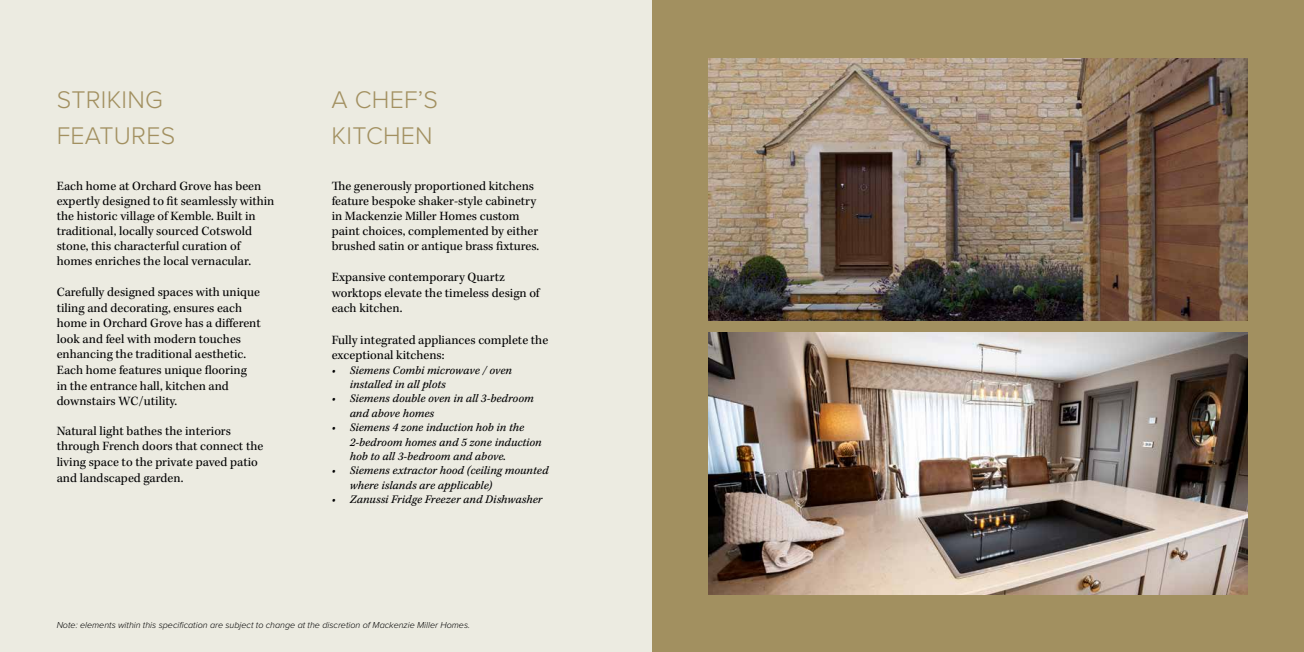
<style>
.page{position:relative;width:1304px;height:652px;background:#ecebe1}
.page>*{position:absolute;margin:0;border:0;box-sizing:border-box;transform-origin:0 0}
.t1{font:300 25px/36px "Proxima Nova";letter-spacing:.01em;color:#a29060}
.t2{font:13px/15.6px "Kepler Std";color:#020203}
.t3{font:12px/14.4px "Kepler Std It Capt";color:#020203}
.t4{font:italic 300 9px "Proxima Nova";color:#000}
</style>
<div class="page">
<div style="left:652px;top:0;width:652px;height:652px;background:#a29060"></div>
<img style="left:709px;top:332px;width:538px;height:263px">
<img style="left:709px;top:58px;width:538px;height:263px">
<h1 class="t1" style="left:57px;top:80px;width:120px">STRIKING<br>FEATURES</h1>
<h1 class="t1" style="left:332px;top:80px;width:108px">A CHEF’S<br>KITCHEN</h1>
<p class="t2" style="left:57px;top:179px;width:219px;line-height:15px">Each home at Orchard Grove has been expertly designed to fit seamlessly within the historic village of Kemble. Built in traditional, locally sourced Cotswold stone, this characterful curation of homes enriches the local vernacular.</p>
<p class="t2" style="left:57px;top:285px;width:206px">Carefully designed spaces with unique tiling and decorating, ensures each home in Orchard Grove has a different look and feel with modern touches enhancing the traditional aesthetic.<br>Each home features unique flooring in the entrance hall, kitchen and downstairs WC/utility.</p>
<p class="t2" style="left:57px;top:423px;width:208px">Natural light bathes the interiors through French doors that connect the living space to the private paved patio and landscaped garden.</p>
<p class="t2" style="left:332px;top:179px;width:209px;line-height:15px">The generously proportioned kitchens feature bespoke shaker-style cabinetry in Mackenzie Miller Homes custom paint choices, complemented by either brushed satin or antique brass fixtures.</p>
<p class="t2" style="left:332px;top:270px;width:210px">Expansive contemporary Quartz worktops elevate the timeless design of each kitchen.</p>
<p class="t2" style="left:332px;top:332px;width:218px">Fully integrated appliances complete the exceptional kitchens:</p>
<p class="t3" style="left:350px;top:363px;width:164px;text-indent:-18px">• Siemens Combi microwave / oven installed in all plots</p>
<p class="t3" style="left:350px;top:392px;width:186px;text-indent:-18px">• Siemens double oven in all 3-bedroom and above homes</p>
<p class="t3" style="left:350px;top:421px;width:194px;text-indent:-18px">• Siemens 4 zone induction hob in the<br>2-bedroom homes and 5 zone induction hob to all 3-bedroom and above.</p>
<p class="t3" style="left:350px;top:464px;width:200px;text-indent:-18px">• Siemens extractor hood (ceiling mounted where islands are applicable)</p>
<p class="t3" style="left:332px;top:493px;width:212px">• Zanussi Fridge Freezer and Dishwasher</p>
<p class="t4" style="left:57px;top:619px;width:415px">Note: elements within this specification are subject to change at the discretion of Mackenzie Miller Homes.</p>
</div>
